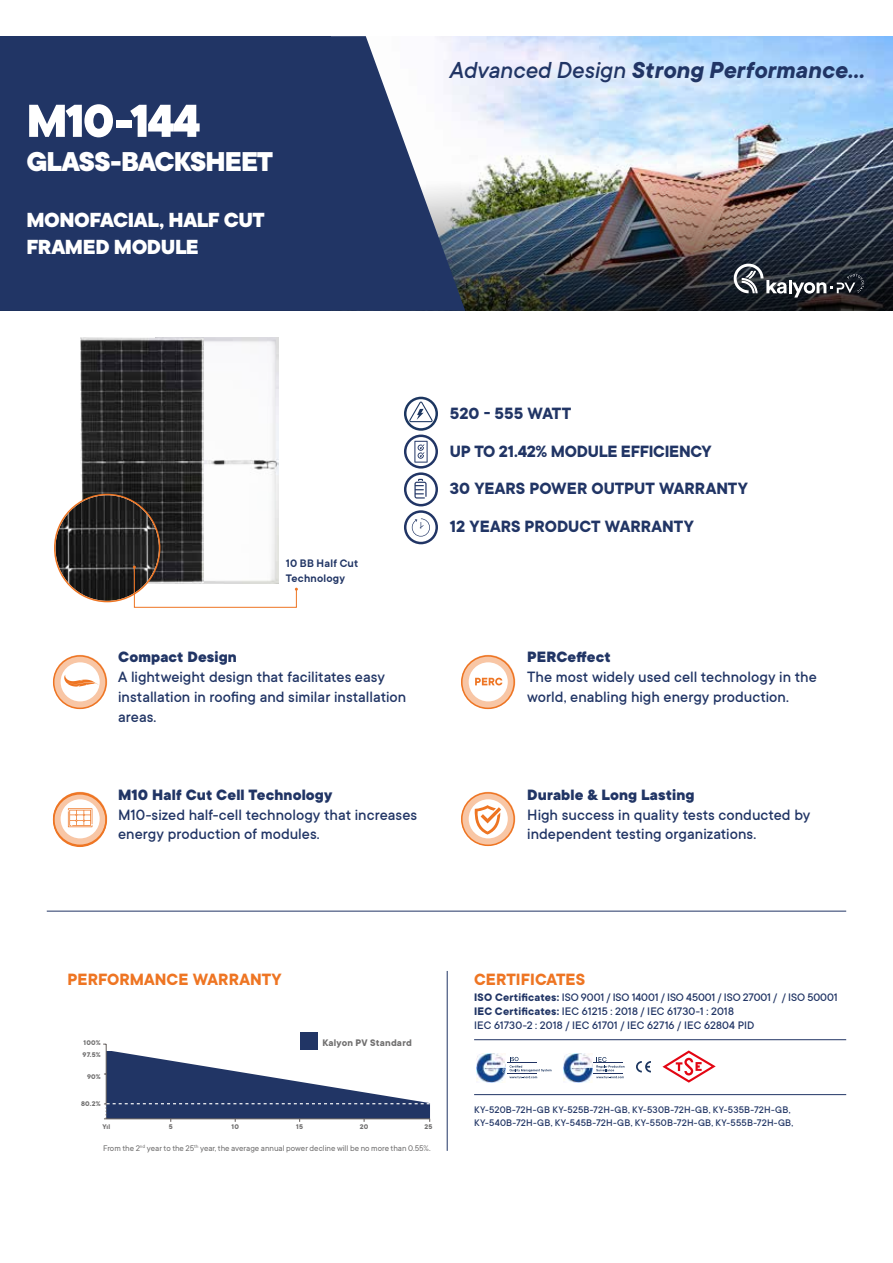
<style>
.page{position:relative;width:893px;height:1263px;background:#fff}
.page>*{position:absolute;margin:0;border:0;box-sizing:border-box;transform-origin:0 0}
.t1{font:800 51px "TT Commons";letter-spacing:-.04em;color:#fff}
.t2{font:800 30px "TT Commons";letter-spacing:-.035em;color:#fff}
.t3{font:italic 700 25.5px "TT Commons";color:#213565}
.t4{font:800 22.5px/27px "TT Commons";letter-spacing:-.02em;color:#fff}
.t5{font:700 18px/37.5px "TT Commons";color:#213565}
.t6{font:700 18px "TT Commons";letter-spacing:.005em;color:#ee7523}
.t7{font:500 16.5px/19.8px "TT Commons";color:#213565}
.t8{font:800 16.5px "TT Commons";letter-spacing:.01em;color:#213565}
.t9{font:500 12px/14.4px "TT Commons";color:#213565}
.t10{font:600 12px/14.4px "TT Commons";letter-spacing:.015em;color:#213565}
.t11{font:500 10.5px/12.6px "TT Commons";letter-spacing:.02em;color:#213565}
.t12{font:700 10.5px "TT Commons";letter-spacing:.02em;color:#706f6f}
.t13{font:9px "TT Commons";letter-spacing:-.005em;color:#706f6f}
.t14{font:700 7.5px/11.9px "TT Commons";letter-spacing:.025em;color:#706f6f}
.s1{font-weight:500}
.s2{font-weight:700}
</style>
<div class="page">
<img style="left:465px;top:36px;width:428px;height:275px">
<svg style="left:0;top:36px;width:465px;height:275px;background:#314370"></svg>
<hr style="left:447px;top:971px;width:1px;height:180px;background:#213565">
<hr style="left:474px;top:1039px;width:372px;height:1px;background:#213565">
<hr style="left:474px;top:1094px;width:372px;height:1px;background:#213565">
<hr style="left:106px;top:1044px;width:1px;height:60px;background:#615b59">
<svg style="left:104px;top:1051px;width:326px;height:71px"></svg>
<div style="left:301px;top:1033px;width:17px;height:17px;background:#213565"></div>
<svg style="left:734px;top:264px;width:130px;height:34px;background:#474b52"></svg>
<svg style="left:404px;top:397px;width:34px;height:147px"></svg>
<hr style="left:47px;top:911px;width:799px;height:1px;background:#213565">
<svg style="left:461px;top:655px;width:54px;height:54px"></svg>
<svg style="left:53px;top:792px;width:54px;height:55px"></svg>
<svg style="left:53px;top:655px;width:54px;height:54px"></svg>
<svg style="left:461px;top:792px;width:54px;height:54px"></svg>
<img style="left:204px;top:337px;width:74px;height:229px">
<img style="left:80px;top:337px;width:124px;height:229px">
<img style="left:56px;top:495px;width:103px;height:106px">
<div style="left:54px;top:494px;width:106px;height:108px;border:2px solid #ee7523;border-radius:50%"></div>
<svg style="left:133px;top:566px;width:165px;height:42px"></svg>
<svg style="left:636px;top:1061px;width:15px;height:11px"></svg>
<img style="left:563px;top:1053px;width:29px;height:30px">
<svg style="left:567px;top:1057px;width:57px;height:25px"></svg>
<img style="left:477px;top:1053px;width:28px;height:30px">
<svg style="left:480px;top:1057px;width:71px;height:25px"></svg>
<svg style="left:662px;top:1050px;width:54px;height:33px"></svg>
<h1 class="t1" style="left:26px;top:86px;width:176px">M10-144</h1>
<h2 class="t2" style="left:26px;top:142px;width:248px">GLASS-BACKSHEET</h2>
<h3 class="t4" style="left:26px;top:205px;width:240px">MONOFACIAL, HALF CUT<br>FRAMED MODULE</h3>
<h3 class="t3" style="left:449px;top:53px;width:417px"><span class="s1">Advanced Design</span> Strong Performance...</h3>
<p class="t10" style="left:286px;top:556px;width:74px">10 BB Half Cut<br>Technology</p>
<p class="t8" style="left:118px;top:646px;width:120px">Compact Design</p>
<p class="t7" style="left:118px;top:666px;width:290px">A lightweight design that facilitates easy installation in roofing and similar installation areas.</p>
<p class="t8" style="left:118px;top:783px;width:216px">M10 Half Cut Cell Technology</p>
<p class="t7" style="left:118px;top:804px;width:300px">M10-sized half-cell technology that increases energy production of modules.</p>
<p class="t5" style="left:450px;top:394px;width:300px">520 - 555 WATT<br>UP TO 21.42% MODULE EFFICIENCY<br>30 YEARS POWER OUTPUT WARRANTY<br>12 YEARS PRODUCT WARRANTY</p>
<p class="t8" style="left:527px;top:646px;width:85px">PERCeffect</p>
<p class="t7" style="left:527px;top:666px;width:291px">The most widely used cell technology in the world, enabling high energy production.</p>
<p class="t8" style="left:527px;top:783px;width:169px">Durable &amp; Long Lasting</p>
<p class="t7" style="left:527px;top:804px;width:285px">High success in quality tests conducted by independent testing organizations.</p>
<p class="t6" style="left:67px;top:968px;width:216px">PERFORMANCE WARRANTY</p>
<p class="t14" style="left:83px;top:1037px;width:20px">100%<br>97.5%</p>
<p class="t14" style="left:87px;top:1071px;width:15px">90%</p>
<p class="t14" style="left:81px;top:1097px;width:21px">80.2%</p>
<p class="t12" style="left:322px;top:1035px;width:91px">Kalyon PV Standard</p>
<p class="t14" style="left:102px;top:1121px;width:9px">Yıl</p>
<p class="t14" style="left:169px;top:1121px;width:5px">5</p>
<p class="t14" style="left:232px;top:1121px;width:9px">10</p>
<p class="t14" style="left:296px;top:1121px;width:8px">15</p>
<p class="t14" style="left:360px;top:1121px;width:10px">20</p>
<p class="t14" style="left:425px;top:1121px;width:9px">25</p>
<p class="t13" style="left:103px;top:1143px;width:329px">From the 2<sup>nd</sup> year to the 25<sup>th</sup> year, the average annual power decline will be no more than 0.55%.</p>
<p class="t6" style="left:474px;top:968px;width:112px">CERTIFICATES</p>
<p class="t9" style="left:474px;top:989px;width:365px"><span class="s2">ISO Certificates:</span> ISO 9001 / ISO 14001 / ISO 45001 / ISO 27001 / / ISO 50001<br><span class="s2">IEC Certificates:</span> IEC 61215 : 2018 / IEC 61730-1 : 2018<br>IEC 61730-2 : 2018 / IEC 61701 / IEC 62716 / IEC 62804 PID</p>
<p class="t11" style="left:474px;top:1103px;width:321px">KY-520B-72H-GB KY-525B-72H-GB, KY-530B-72H-GB, KY-535B-72H-GB,<br>KY-540B-72H-GB, KY-545B-72H-GB, KY-550B-72H-GB, KY-555B-72H-GB,</p>
</div>
